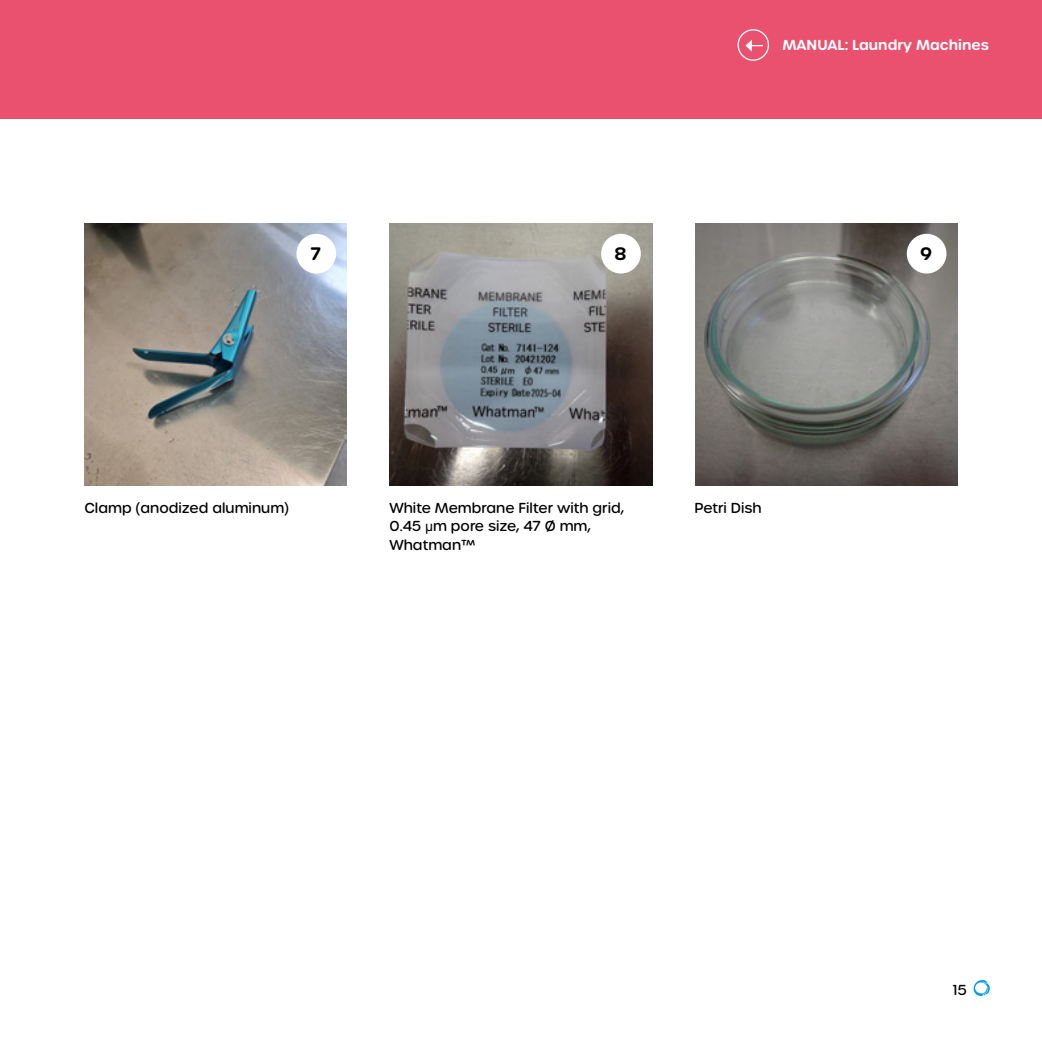
<style>
.page{position:relative;width:1042px;height:1042px;background:#fff}
.page>*{position:absolute;margin:0;border:0;box-sizing:border-box;transform-origin:0 0}
.t1{font:600 17.5px "Urbane Rounded";color:#000}
.t2{font:500 14px/18.4px "Urbane Rounded";color:#000}
.t3{font:600 14px "Urbane Rounded";color:#fff}
.s1{font-family:"Arial Narrow";font-weight:400}
</style>
<div class="page">
<div style="left:0;top:0;width:1042px;height:118px;background:#ea516f"></div>
<svg style="left:973px;top:980px;width:17px;height:16px"></svg>
<img style="left:84px;top:223px;width:263px;height:263px">
<img style="left:390px;top:223px;width:262px;height:263px">
<img style="left:695px;top:223px;width:262px;height:263px">
<div style="left:296px;top:234px;width:40px;height:39px;background:#fff;border-radius:50%"></div>
<div style="left:601px;top:234px;width:40px;height:39px;background:#fff;border-radius:50%"></div>
<div style="left:907px;top:234px;width:39px;height:39px;background:#fff;border-radius:50%"></div>
<div style="left:737px;top:29px;width:32px;height:32px;border:1px solid #fff;border-radius:50%"></div>
<svg style="left:745px;top:40px;width:18px;height:12px"></svg>
<p class="t3" style="left:782px;top:36px;width:208px">MANUAL: Laundry Machines</p>
<p class="t1" style="left:310px;top:242px;width:12px">7</p>
<p class="t1" style="left:614px;top:242px;width:14px">8</p>
<p class="t1" style="left:920px;top:242px;width:14px">9</p>
<p class="t2" style="left:84px;top:498px;width:206px">Clamp (anodized aluminum)</p>
<p class="t2" style="left:389px;top:498px;width:236px">White Membrane Filter with grid,<br>0.45 <span class="s1">µ</span>m pore size, 47 Ø mm,<br>Whatman™</p>
<p class="t2" style="left:694px;top:498px;width:68px">Petri Dish</p>
<p class="t2" style="left:953px;top:980px;width:15px">15</p>
</div>
